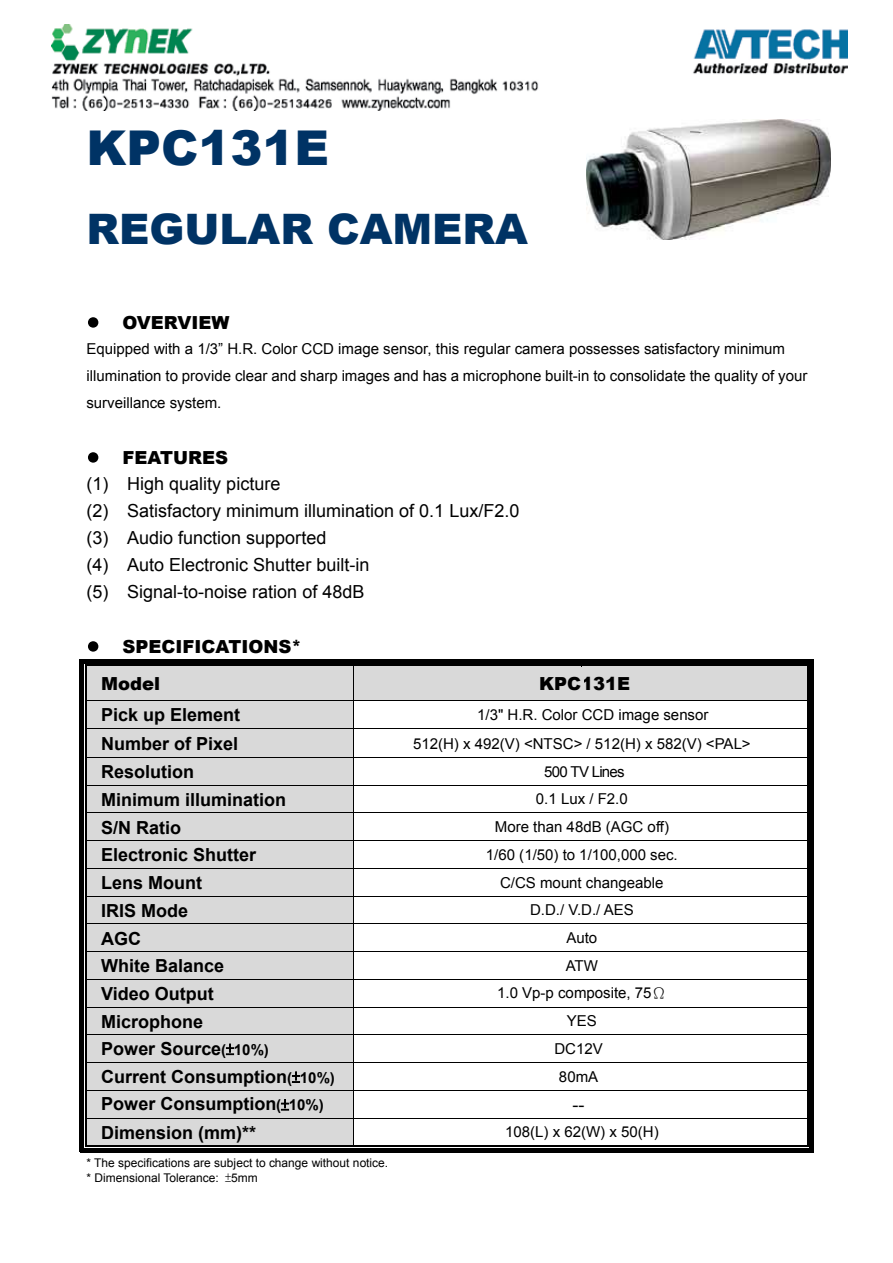
<style>
.page{position:relative;width:893px;height:1263px;background:#fff}
.page>*{position:absolute;margin:0;border:0;box-sizing:border-box;transform-origin:0 0}
.t1{font:900 48px "Arial";color:#003365}
.t2{font:900 42px "Arial";color:#003365}
.t3{font:700 18px "Arial";color:#000}
.t4{font:18px/27px "Arial";color:#000}
.t5{font:900 18px/37.5px "Arial";color:#000}
.t6{font:15px/27px "Arial";color:#000}
.t7{font:15px "Arial";letter-spacing:-.05em;color:#000}
.t8{font:12px/15.6px "Arial";color:#000}
.s1{font-family:"P Ming Li U"}
.s2{font-size:15px}
.s3{font-family:"P Ming Li U";font-weight:400;font-size:15px}
</style>
<div class="page">
<hr style="left:804px;top:666px;width:4px;height:34px;background:#d9d9d9">
<hr style="left:353px;top:666px;width:4px;height:34px;background:#d9d9d9">
<svg style="left:88px;top:317px;width:10px;height:11px"></svg>
<svg style="left:88px;top:452px;width:10px;height:11px"></svg>
<svg style="left:88px;top:641px;width:10px;height:11px"></svg>
<div style="left:86px;top:666px;width:266px;height:34px;background:#d9d9d9"></div>
<hr style="left:352px;top:666px;width:1px;height:34px;background:#d9d9d9">
<div style="left:355px;top:666px;width:451px;height:34px;background:#d9d9d9"></div>
<svg style="left:80px;top:659px;width:6px;height:7px"></svg>
<div style="left:86px;top:659px;width:267px;height:5px;background:#000"></div>
<hr style="left:86px;top:665px;width:267px;height:1px;background:#000">
<svg style="left:353px;top:659px;width:6px;height:7px"></svg>
<div style="left:359px;top:659px;width:222px;height:5px;background:#000"></div>
<hr style="left:359px;top:665px;width:222px;height:1px;background:#000">
<svg style="left:581px;top:659px;width:7px;height:8px"></svg>
<div style="left:588px;top:659px;width:219px;height:5px;background:#000"></div>
<hr style="left:588px;top:665px;width:219px;height:1px;background:#000">
<svg style="left:807px;top:659px;width:6px;height:7px"></svg>
<hr style="left:85px;top:666px;width:1px;height:34px;background:#000">
<hr style="left:80px;top:666px;width:4px;height:34px;background:#000">
<hr style="left:353px;top:666px;width:1px;height:34px;background:#000">
<hr style="left:809px;top:666px;width:4px;height:34px;background:#000">
<hr style="left:807px;top:666px;width:1px;height:34px;background:#000">
<hr style="left:86px;top:700px;width:721px;height:1px;background:#000">
<hr style="left:86px;top:728px;width:721px;height:1px;background:#000">
<hr style="left:86px;top:757px;width:721px;height:1px;background:#000">
<hr style="left:86px;top:785px;width:721px;height:1px;background:#000">
<hr style="left:86px;top:813px;width:721px;height:1px;background:#000">
<hr style="left:86px;top:840px;width:721px;height:1px;background:#000">
<hr style="left:86px;top:868px;width:721px;height:1px;background:#000">
<hr style="left:86px;top:896px;width:721px;height:1px;background:#000">
<hr style="left:86px;top:924px;width:721px;height:1px;background:#000">
<hr style="left:86px;top:951px;width:721px;height:1px;background:#000">
<hr style="left:86px;top:979px;width:721px;height:1px;background:#000">
<hr style="left:86px;top:1007px;width:721px;height:1px;background:#000">
<hr style="left:86px;top:1035px;width:721px;height:1px;background:#000">
<hr style="left:86px;top:1062px;width:721px;height:1px;background:#000">
<hr style="left:86px;top:1090px;width:721px;height:1px;background:#000">
<hr style="left:86px;top:1118px;width:721px;height:1px;background:#000">
<svg style="left:80px;top:700px;width:279px;height:452px"></svg>
<hr style="left:353px;top:1148px;width:454px;height:4px;background:#000">
<hr style="left:359px;top:1146px;width:448px;height:1px;background:#000">
<div style="left:807px;top:700px;width:6px;height:452px;background:#000"></div>
<img style="left:586px;top:119px;width:244px;height:121px">
<img style="left:51px;top:24px;width:796px;height:86px">
<h1 class="t1" style="left:86px;top:113px;width:244px">KPC131E</h1>
<h2 class="t2" style="left:86px;top:199px;width:443px">REGULAR CAMERA</h2>
<p class="t5" style="left:122px;top:303px;width:108px">OVERVIEW</p>
<p class="t6" style="left:86px;top:336px;width:722px">Equipped with a 1/3” H.R. Color CCD image sensor, this regular camera possesses satisfactory minimum illumination to provide clear and sharp images and has a microphone built-in to consolidate the quality of your surveillance system.</p>
<p class="t5" style="left:122px;top:438px;width:107px">FEATURES</p>
<p class="t4" style="left:86px;top:471px;width:434px">(1) High quality picture<br>(2) Satisfactory minimum illumination of 0.1 Lux/F2.0 (3) Audio function supported<br>(4) Auto Electronic Shutter built-in<br>(5) Signal-to-noise ration of 48dB</p>
<p class="t5" style="left:101px;top:627px;width:202px;text-indent:21px">SPECIFICATIONS*<br>Model</p>
<p class="t5" style="left:539px;top:665px;width:92px">KPC131E</p>
<p class="t3" style="left:101px;top:703px;width:141px">Pick up Element</p>
<p class="t6" style="left:477px;top:701px;width:233px">1/3" H.R. Color CCD image sensor</p>
<p class="t3" style="left:101px;top:732px;width:139px">Number of Pixel</p>
<p class="t6" style="left:413px;top:730px;width:339px">512(H) x 492(V) &lt;NTSC&gt; / 512(H) x 582(V) &lt;PAL&gt;</p>
<p class="t3" style="left:101px;top:760px;width:95px">Resolution</p>
<p class="t7" style="left:544px;top:762px;width:82px">500 TV Lines</p>
<p class="t3" style="left:101px;top:788px;width:186px">Minimum illumination</p>
<p class="t6" style="left:536px;top:786px;width:93px">0.1 Lux / F2.0</p>
<p class="t3" style="left:101px;top:815px;width:82px">S/N Ratio</p>
<p class="t6" style="left:495px;top:814px;width:176px">More than 48dB (AGC off)</p>
<p class="t3" style="left:101px;top:843px;width:157px">Electronic Shutter</p>
<p class="t6" style="left:486px;top:841px;width:193px">1/60 (1/50) to 1/100,000 sec.</p>
<p class="t3" style="left:101px;top:871px;width:103px">Lens Mount</p>
<p class="t6" style="left:500px;top:869px;width:165px">C/CS mount changeable</p>
<p class="t3" style="left:101px;top:899px;width:89px">IRIS Mode</p>
<p class="t6" style="left:530px;top:897px;width:105px">D.D./ V.D./ AES</p>
<p class="t3" style="left:101px;top:926px;width:41px">AGC</p>
<p class="t6" style="left:566px;top:925px;width:32px">Auto</p>
<p class="t3" style="left:101px;top:954px;width:125px">White Balance</p>
<p class="t6" style="left:565px;top:952px;width:34px">ATW</p>
<p class="t3" style="left:101px;top:982px;width:114px">Video Output</p>
<p class="t6" style="left:497px;top:979px;width:171px">1.0 Vp-p composite, 75<span class="s1">Ω</span></p>
<p class="t3" style="left:101px;top:1010px;width:104px">Microphone</p>
<p class="t6" style="left:567px;top:1008px;width:32px">YES</p>
<p class="t3" style="left:101px;top:1037px;width:169px">Power Source<span class="s2">(</span><span class="s3">±</span><span class="s2">10%)</span></p>
<p class="t6" style="left:554px;top:1035px;width:50px">DC12V</p>
<p class="t3" style="left:101px;top:1064px;width:235px">Current Consumption<span class="s2">(</span><span class="s3">±</span><span class="s2">10%)</span></p>
<p class="t6" style="left:559px;top:1063px;width:41px">80mA</p>
<p class="t3" style="left:101px;top:1092px;width:224px">Power Consumption<span class="s2">(</span><span class="s3">±</span><span class="s2">10%)</span></p>
<p class="t4" style="left:572px;top:1091px;width:14px">--</p>
<p class="t3" style="left:101px;top:1121px;width:157px">Dimension (mm)**</p>
<p class="t6" style="left:505px;top:1119px;width:155px">108(L) x 62(W) x 50(H)</p>
<p class="t8" style="left:86px;top:1155px;width:303px">* The specifications are subject to change without notice. * Dimensional Tolerance: <span class="s1">±</span>5mm</p>
</div>
